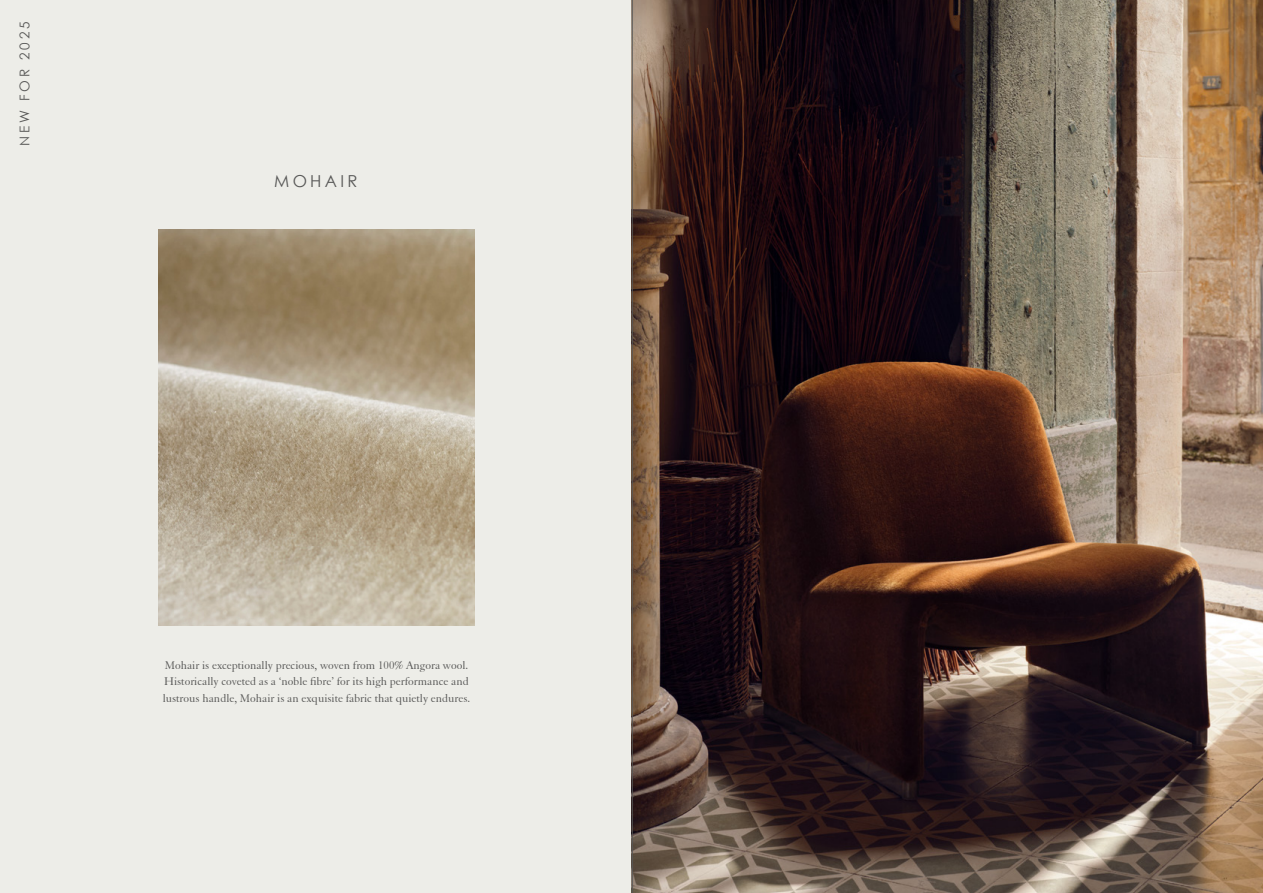
<style>
.page{position:relative;width:1263px;height:893px;background:#edede8}
.page>*{position:absolute;margin:0;border:0;box-sizing:border-box;transform-origin:0 0}
.t1{font:16.5px "Century Gothic";letter-spacing:.2em;color:#575756}
.t2{font:13.5px "Century Gothic";letter-spacing:.2em;color:#575756}
.t3{font:12px/16.5px "Elegant Garamond BT";color:#575756}
</style>
<div class="page">
<img style="left:631px;top:0;width:632px;height:893px">
<img style="left:158px;top:230px;width:317px;height:396px">
<hr style="left:632px;top:0;width:1px;height:893px;background:#575756">
<p class="t2" style="left:17px;top:145px;width:125px;rotate:-90deg">NEW FOR 2025</p>
<h1 class="t1" style="left:274px;top:171px;width:85px">MOHAIR</h1>
<p class="t3" style="left:163px;top:656px;width:309px">Mohair is exceptionally precious, woven from 100% Angora wool.<br>Historically coveted as a ‘noble fibre’ for its high performance and lustrous handle, Mohair is an exquisite fabric that quietly endures.</p>
</div>
